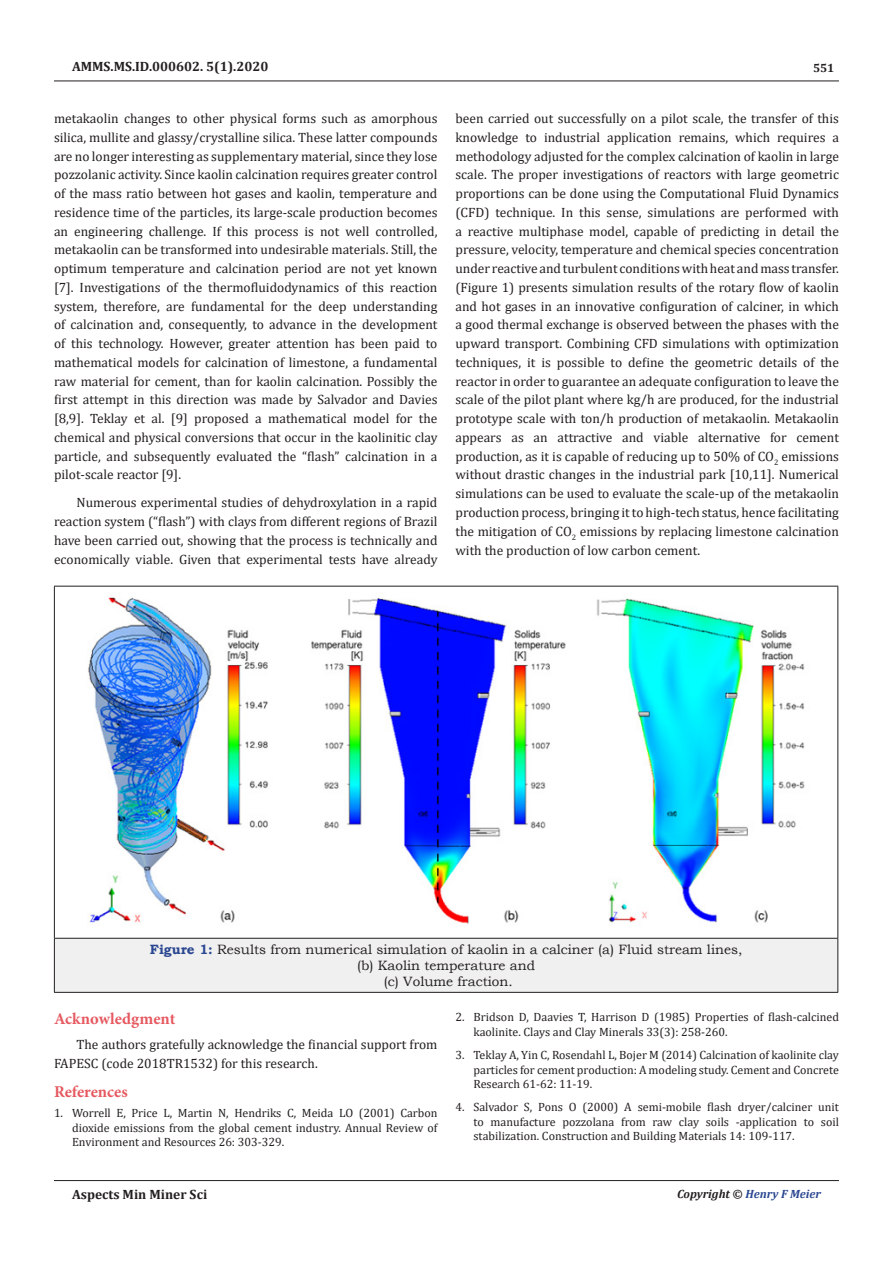
<style>
.page{position:relative;width:893px;height:1263px;background:#fff}
.page>*{position:absolute;margin:0;border:0;box-sizing:border-box;transform-origin:0 0}
.t1{font:700 16.5px "Minion Pro";color:#e65960}
.t2{font:13.5px/18.8px "Cambria";color:#231f20;text-align:justify}
.t3{font:13.5px "Bookman Old Style";color:#231f20}
.t4{font:700 13.5px "Cambria";color:#231f20}
.t5{font:12px/14.4px "Cambria";color:#231f20;text-align:justify}
.t6{font:italic 700 12px "Cambria";color:#2a4791}
.t7{font:700 12px "Cambria";color:#231f20}
.s1{font-weight:700;color:#2a4791}
.s2{color:#231f20}
</style>
<div class="page">
<hr style="left:54px;top:81px;width:785px;height:1px;background:#231f20">
<hr style="left:54px;top:1180px;width:785px;height:1px;background:#231f20">
<div style="left:54px;top:938px;width:784px;height:54px;background:#f0f0f0"></div>
<hr style="left:54px;top:586px;width:784px;height:1px;background:#231f20">
<hr style="left:54px;top:586px;width:1px;height:352px;background:#231f20">
<hr style="left:837px;top:586px;width:1px;height:352px;background:#231f20">
<hr style="left:54px;top:938px;width:784px;height:1px;background:#231f20">
<hr style="left:54px;top:939px;width:1px;height:53px;background:#231f20">
<hr style="left:837px;top:939px;width:1px;height:53px;background:#231f20">
<hr style="left:54px;top:992px;width:784px;height:1px;background:#231f20">
<img style="left:88px;top:597px;width:717px;height:327px">
<p class="t4" style="left:72px;top:56px;width:198px">AMMS.MS.ID.000602. 5(1).2020</p>
<p class="t2" style="left:54px;top:109px;width:385px">metakaolin changes to other physical forms such as amorphous silica, mullite and glassy/crystalline silica. These latter compounds are no longer interesting as supplementary material, since they lose pozzolanic activity. Since kaolin calcination requires greater control of the mass ratio between hot gases and kaolin, temperature and residence time of the particles, its large-scale production becomes an engineering challenge. If this process is not well controlled, metakaolin can be transformed into undesirable materials. Still, the optimum temperature and calcination period are not yet known [7]. Investigations of the thermofluidodynamics of this reaction system, therefore, are fundamental for the deep understanding of calcination and, consequently, to advance in the development of this technology. However, greater attention has been paid to mathematical models for calcination of limestone, a fundamental raw material for cement, than for kaolin calcination. Possibly the first attempt in this direction was made by Salvador and Davies [8,9]. Teklay et al. [9] proposed a mathematical model for the chemical and physical conversions that occur in the kaolinitic clay particle, and subsequently evaluated the “flash” calcination in a pilot-scale reactor [9].</p>
<p class="t2" style="left:54px;top:493px;width:385px;text-indent:22px">Numerous experimental studies of dehydroxylation in a rapid reaction system (“flash”) with clays from different regions of Brazil have been carried out, showing that the process is technically and economically viable. Given that experimental tests have already</p>
<p class="t7" style="left:813px;top:60px;width:23px">551</p>
<p class="t2" style="left:455px;top:109px;width:385px">been carried out successfully on a pilot scale, the transfer of this knowledge to industrial application remains, which requires a methodology adjusted for the complex calcination of kaolin in large scale. The proper investigations of reactors with large geometric proportions can be done using the Computational Fluid Dynamics (CFD) technique. In this sense, simulations are performed with a reactive multiphase model, capable of predicting in detail the pressure, velocity, temperature and chemical species concentration under reactive and turbulent conditions with heat and mass transfer. (Figure 1) presents simulation results of the rotary flow of kaolin and hot gases in an innovative configuration of calciner, in which a good thermal exchange is observed between the phases with the upward transport. Combining CFD simulations with optimization techniques, it is possible to define the geometric details of the reactor in order to guarantee an adequate configuration to leave the scale of the pilot plant where kg/h are produced, for the industrial prototype scale with ton/h production of metakaolin. Metakaolin appears as an attractive and viable alternative for cement production, as it is capable of reducing up to 50% of CO<sub>2</sub> emissions without drastic changes in the industrial park [10,11]. Numerical simulations can be used to evaluate the scale-up of the metakaolin production process, bringing it to high-tech status, hence facilitating the mitigation of CO<sub>2</sub> emissions by replacing limestone calcination with the production of low carbon cement.</p>
<p class="t3" style="left:150px;top:940px;width:594px"><span class="s1">Figure 1:</span> Results from numerical simulation of kaolin in a calciner (a) Fluid stream lines,</p>
<p class="t3" style="left:357px;top:957px;width:179px">(b) Kaolin temperature and</p>
<p class="t3" style="left:384px;top:973px;width:130px">(c) Volume fraction.</p>
<p class="t1" style="left:54px;top:1007px;width:123px">Acknowledgment</p>
<p class="t2" style="left:54px;top:1035px;width:385px;text-indent:22px">The authors gratefully acknowledge the financial support from<br>FAPESC (code 2018TR1532) for this research.</p>
<p class="t1" style="left:54px;top:1080px;width:75px">References</p>
<p class="t5" style="left:72px;top:1106px;width:367px;text-indent:-18px">1. Worrell E, Price L, Martin N, Hendriks C, Meida LO (2001) Carbon dioxide emissions from the global cement industry. Annual Review of Environment and Resources 26: 303-329.</p>
<p class="t5" style="left:473px;top:1010px;width:367px;text-indent:-18px">2. Bridson D, Daavies T, Harrison D (1985) Properties of flash-calcined kaolinite. Clays and Clay Minerals 33(3): 258-260.</p>
<p class="t5" style="left:473px;top:1048px;width:367px;text-indent:-18px">3. Teklay A, Yin C, Rosendahl L, Bojer M (2014) Calcination of kaolinite clay particles for cement production: A modeling study. Cement and Concrete Research 61-62: 11-19.</p>
<p class="t5" style="left:473px;top:1100px;width:367px;text-indent:-18px">4. Salvador S, Pons O (2000) A semi-mobile flash dryer/calciner unit to manufacture pozzolana from raw clay soils -application to soil stabilization. Construction and Building Materials 14: 109-117.</p>
<p class="t4" style="left:72px;top:1185px;width:137px">Aspects Min Miner Sci</p>
<p class="t6" style="left:677px;top:1185px;width:145px"><span class="s2">Copyright ©</span> Henry F Meier</p>
</div>
